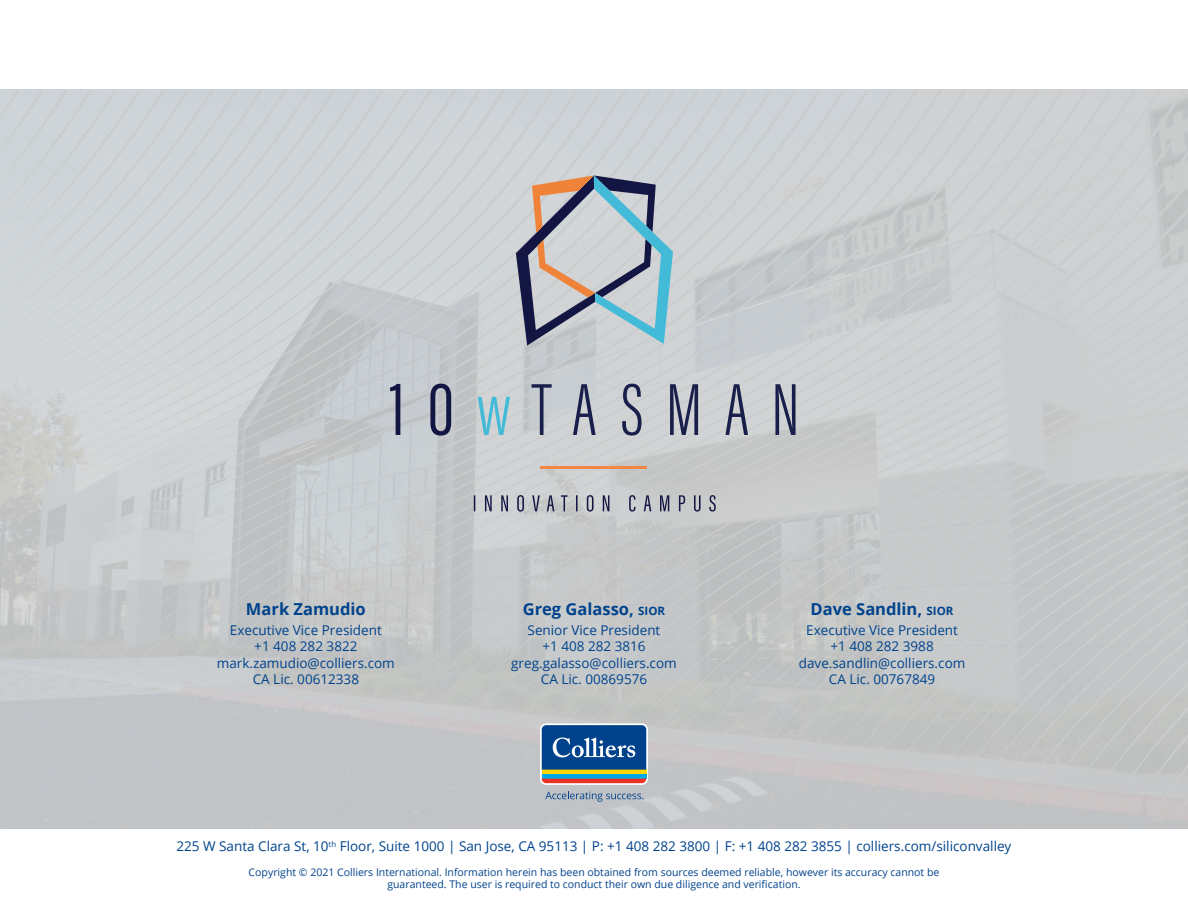
<style>
.page{position:relative;width:1188px;height:918px;background:#fff}
.page>*{position:absolute;margin:0;border:0;box-sizing:border-box;transform-origin:0 0}
.t1{font:700 16.5px "Open Sans";color:#00438c}
.t2{font:13.5px/16.5px "Open Sans";color:#00438c;text-align:center}
.t3{font:10.5px/12.6px "Open Sans";color:#00438c;text-align:center}
.s1{font-style:inherit}
.s2{font-size:11.55px}
</style>
<div class="page">
<div style="left:0;top:89px;width:1188px;height:740px;background:linear-gradient(to right,#c9cdd0,#c8c9ca)"></div>
<svg style="left:516px;top:175px;width:157px;height:171px;background:#a6adb4"></svg>
<svg style="left:532px;top:384px;width:264px;height:52px;background:#aaadb8"></svg>
<svg style="left:478px;top:397px;width:32px;height:38px"></svg>
<svg style="left:390px;top:384px;width:61px;height:52px;background:#979ba9"></svg>
<svg style="left:474px;top:495px;width:242px;height:17px;background:#a7a9b2"></svg>
<hr style="left:540px;top:466px;width:106px;height:2px;background:#f08843">
<svg style="left:540px;top:723px;width:108px;height:62px"></svg>
<div style="left:542px;top:774px;width:104px;height:5px;background:#00a8e4"></div>
<hr style="left:542px;top:770px;width:104px;height:4px;background:#ffd600">
<svg style="left:542px;top:779px;width:104px;height:4px"></svg>
<svg style="left:542px;top:725px;width:104px;height:45px;background:#1e5997"></svg>
<svg style="left:545px;top:791px;width:99px;height:11px"></svg>
<p class="t1" style="left:246px;top:598px;width:121px">Mark Zamudio</p>
<p class="t2" style="left:217px;top:621px;width:179px">Executive Vice President<br>+1 408 282 3822 mark.zamudio@colliers.com<br>CA Lic. 00612338</p>
<p class="t1" style="left:523px;top:598px;width:144px">Greg Galasso<span class="s1">,</span> <span class="s2">SIOR</span></p>
<p class="t2" style="left:511px;top:621px;width:167px">Senior Vice President<br>+1 408 282 3816 greg.galasso@colliers.com<br>CA Lic. 00869576</p>
<p class="t1" style="left:811px;top:598px;width:144px">Dave Sandlin<span class="s1">,</span> <span class="s2">SIOR</span></p>
<p class="t2" style="left:799px;top:621px;width:168px">Executive Vice President +1 408 282 3988 dave.sandlin@colliers.com<br>CA Lic. 00767849</p>
<p class="t2" style="left:177px;top:838px;width:836px">225 W Santa Clara St, 10<sup>th</sup> Floor, Suite 1000 | San Jose, CA 95113 | P: +1 408 282 3800 | F: +1 408 282 3855 | colliers.com/siliconvalley</p>
<p class="t3" style="left:249px;top:865px;width:692px">Copyright © 2021 Colliers International. Information herein has been obtained from sources deemed reliable, however its accuracy cannot be guaranteed. The user is required to conduct their own due diligence and verification.</p>
</div>
